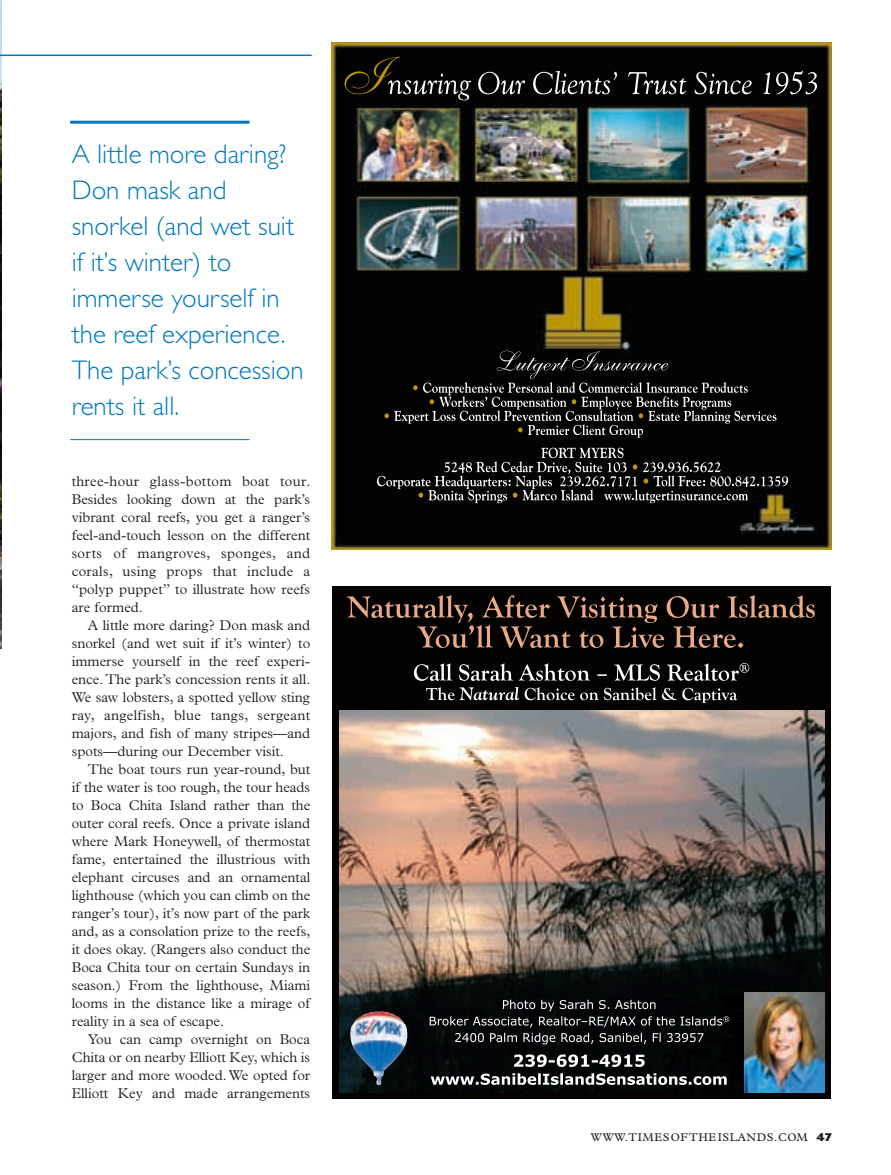
<style>
.page{position:relative;width:891px;height:1175px;background:#fff}
.page>*{position:absolute;margin:0;border:0;box-sizing:border-box;transform-origin:0 0}
.t1{font:300 27px/36px "Gill Sans";color:#0078c0}
.t2{font:300 14.25px/18px "Plantin";color:#231f20;text-align:justify}
.t3{font:11.25px "Plantin";letter-spacing:.055em;color:#231f20}
.s1{font-family:"Gill Sans Extra Bold Display"}
</style>
<div class="page">
<img style="left:0;top:0;width:832px;height:1099px">
<h1 class="t1" style="left:72px;top:139px;width:234px">A little more daring?<br>Don mask and snorkel (and wet suit if it’s winter) to immerse yourself in the reef experience.<br>The park’s concession rents it all.</h1>
<p class="t2" style="left:72px;top:473px;width:240px">three-hour glass-bottom boat tour.<br>Besides looking down at the park’s vibrant coral reefs, you get a ranger’s feel-and-touch lesson on the different sorts of mangroves, sponges, and corals, using props that include a “polyp puppet” to illustrate how reefs are formed.</p>
<p class="t2" style="left:72px;top:617px;width:240px;text-indent:16px">A little more daring? Don mask and snorkel (and wet suit if it’s winter) to immerse yourself in the reef experi&shy;ence. The park’s concession rents it all.<br>We saw lobsters, a spotted yellow sting ray, angelfish, blue tangs, sergeant majors, and fish of many stripes—and spots—during our December visit.</p>
<p class="t2" style="left:72px;top:761px;width:240px;text-indent:16px">The boat tours run year-round, but if the water is too rough, the tour heads to Boca Chita Island rather than the outer coral reefs. Once a private island where Mark Honeywell, of thermostat fame, entertained the illustrious with elephant circuses and an ornamental lighthouse (which you can climb on the ranger’s tour), it’s now part of the park and, as a consolation prize to the reefs, it does okay. (Rangers also conduct the Boca Chita tour on certain Sundays in season.) From the lighthouse, Miami looms in the distance like a mirage of reality in a sea of escape.</p>
<p class="t2" style="left:72px;top:1031px;width:240px;text-indent:16px">You can camp overnight on Boca Chita or on nearby Elliott Key, which is larger and more wooded. We opted for Elliott Key and made arrangements</p>
<p class="t3" style="left:591px;top:1132px;width:242px">WWW.TIMESOFTHEISLANDS.COM <span class="s1">47</span></p>
</div>
